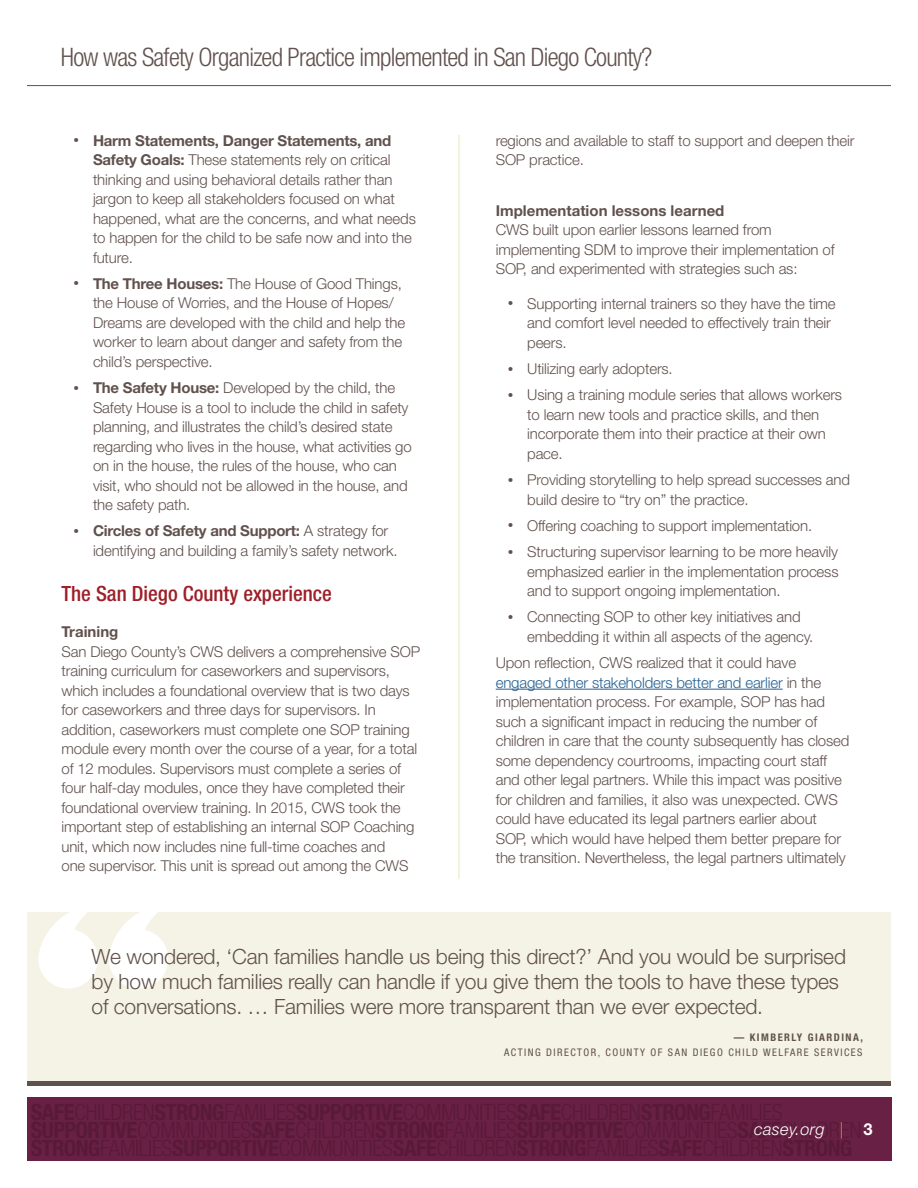
<style>
.page{position:relative;width:918px;height:1188px;background:#fff}
.page>*{position:absolute;margin:0;border:0;box-sizing:border-box;transform-origin:0 0}
.t1{font:300 condensed 25.5px "Helvetica Neue LT Std";letter-spacing:-.03em;color:#61514d}
.box_body{font:300 21px/25.2px "Helvetica Neue LT Std";letter-spacing:-.01em;color:#61514d}
.Head_2{font:500 condensed 21px "Helvetica Neue LT Std";color:#9e1f29}
.t2{font:italic 300 16.5px "Helvetica Neue LT Std";letter-spacing:.02em;color:#fff}
.body{font:300 15px/19.5px "Helvetica Neue LT Std";letter-spacing:-.01em;color:#61514d}
.Head_3{font:700 15px "Helvetica Neue LT Std";color:#61514d}
.body-2{font:condensed 10.5px/15px "Helvetica Neue LT Std";letter-spacing:.14em;color:#61514d;text-align:right}
.s1{font-size:11.25px}
.s2{font-weight:700}
.s3{color:#266193}
.s4{font-style:normal;color:#f18a21}
.s5{font-weight:700;font-style:normal}
</style>
<div class="page">
<div style="left:27px;top:1098px;width:864px;height:63px;background:#692045"></div>
<svg style="left:27px;top:1079px;width:864px;height:7px;background:#796c66"></svg>
<hr style="left:27px;top:85px;width:864px;height:1px;background:#61514d">
<hr style="left:496px;top:689px;width:287px;height:1px;background:#266193">
<hr style="left:459px;top:135px;width:1px;height:744px;background:#e9e7b7">
<div style="left:28px;top:912px;width:863px;height:168px;background:#f5f3e5"></div>
<svg style="left:38px;top:912px;width:130px;height:77px"></svg>
<h1 class="t1" style="left:61px;top:42px;width:593px">How was Safety Organized Practice implemented in San Diego County?</h1>
<p class="body" style="left:93px;top:130px;width:324px;text-indent:-20px"><span class="s1">•</span> <span class="s2">Harm Statements, Danger Statements, and Safety Goals:</span> These statements rely on critical thinking and using behavioral details rather than jargon to keep all stakeholders focused on what happened, what are the concerns, and what needs to happen for the child to be safe now and into the future.</p>
<p class="body" style="left:93px;top:274px;width:314px;text-indent:-20px"><span class="s1">•</span> <span class="s2">The Three Houses:</span> The House of Good Things, the House of Worries, and the House of Hopes/ Dreams are developed with the child and help the worker to learn about danger and safety from the child’s perspective.</p>
<p class="body" style="left:93px;top:378px;width:320px;text-indent:-20px"><span class="s1">•</span> <span class="s2">The Safety House:</span> Developed by the child, the Safety House is a tool to include the child in safety planning, and illustrates the child’s desired state regarding who lives in the house, what activities go on in the house, the rules of the house, who can visit, who should not be allowed in the house, and the safety path.</p>
<p class="body" style="left:93px;top:521px;width:306px;text-indent:-20px"><span class="s1">•</span> <span class="s2">Circles of Safety and Support:</span> A strategy for identifying and building a family’s safety network.</p>
<p class="Head_2" style="left:62px;top:581px;width:272px">The San Diego County experience</p>
<p class="Head_3" style="left:62px;top:622px;width:58px">Training</p>
<p class="body" style="left:62px;top:641px;width:360px">San Diego County’s CWS delivers a comprehensive SOP training curriculum for caseworkers and supervisors, which includes a foundational overview that is two days for caseworkers and three days for supervisors. In addition, caseworkers must complete one SOP training module every month over the course of a year, for a total of 12 modules. Supervisors must complete a series of four half-day modules, once they have completed their foundational overview training. In 2015, CWS took the important step of establishing an internal SOP Coaching unit, which now includes nine full-time coaches and<br>one supervisor. This unit is spread out among the CWS</p>
<p class="body" style="left:496px;top:130px;width:360px">regions and available to staff to support and deepen their<br>SOP practice.</p>
<p class="Head_3" style="left:496px;top:201px;width:230px">Implementation lessons learned</p>
<p class="body" style="left:496px;top:220px;width:340px">CWS built upon earlier lessons learned from implementing SDM to improve their implementation of<br>SOP, and experimented with strategies such as:</p>
<p class="body" style="left:527px;top:294px;width:310px;text-indent:-20px"><span class="s1">•</span> Supporting internal trainers so they have the time and comfort level needed to effectively train their peers.</p>
<p class="body" style="left:508px;top:359px;width:167px"><span class="s1">•</span> Utilizing early adopters.</p>
<p class="body" style="left:527px;top:385px;width:316px;text-indent:-20px"><span class="s1">•</span> Using a training module series that allows workers to learn new tools and practice skills, and then incorporate them into their practice at their own pace.</p>
<p class="body" style="left:527px;top:470px;width:324px;text-indent:-20px"><span class="s1">•</span> Providing storytelling to help spread successes and build desire to “try on” the practice.</p>
<p class="body" style="left:508px;top:516px;width:306px"><span class="s1">•</span> Offering coaching to support implementation.</p>
<p class="body" style="left:527px;top:542px;width:313px;text-align:justify;text-indent:-20px"><span class="s1">•</span> Structuring supervisor learning to be more heavily emphasized earlier in the implementation process and to support ongoing implementation.</p>
<p class="body" style="left:527px;top:607px;width:288px;text-indent:-20px"><span class="s1">•</span> Connecting SOP to other key initiatives and embedding it within all aspects of the agency.</p>
<p class="body" style="left:496px;top:653px;width:355px">Upon reflection, CWS realized that it could have <span class="s3">engaged other stakeholders better and earlier</span> in the implementation process. For example, SOP has had such a significant impact in reducing the number of children in care that the county subsequently has closed some dependency courtrooms, impacting court staff and other legal partners. While this impact was positive for children and families, it also was unexpected. CWS could have educated its legal partners earlier about SOP, which would have helped them better prepare for the transition. Nevertheless, the legal partners ultimately</p>
<p class="box_body" style="left:92px;top:943px;width:756px">We wondered, ‘Can families handle us being this direct?’ And you would be surprised by how much families really can handle if you give them the tools to have these types of conversations. … Families were more transparent than we ever expected.</p>
<p class="body-2" style="left:504px;top:1029px;width:360px"><span class="s2">— KIMBERLY GIARDINA,<br></span>ACTING DIRECTOR, COUNTY OF SAN DIEGO CHILD WELFARE SERVICES</p>
<p class="t2" style="left:754px;top:1120px;width:120px">casey.org <span class="s4">|</span> <span class="s5">3</span></p>
</div>
